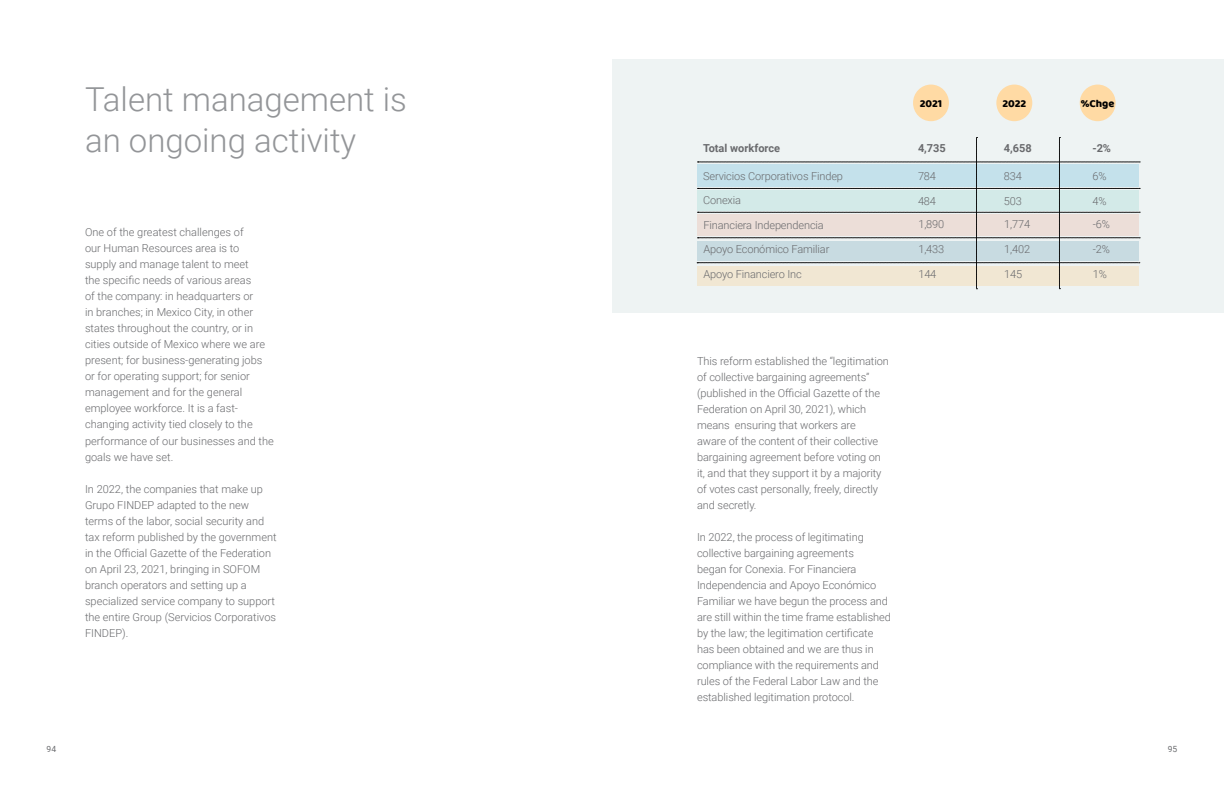
<style>
.page{position:relative;width:1224px;height:792px;background:#fff}
.page>*{position:absolute;margin:0;border:0;box-sizing:border-box;transform-origin:0 0}
.t1{font:300 33px/41px "Roboto";color:#939598}
.t2{font:300 11px/16px "Roboto";letter-spacing:-.005em;color:#696a6d}
.t3{font:700 11px "Roboto";color:#696a6d}
.t4{font:11px "Baloo";color:#000}
.t5{font:8.5px "Roboto";color:#6d6e71}
</style>
<div class="page">
<div style="left:612px;top:60px;width:612px;height:253px;background:#eef3f3"></div>
<div style="left:913px;top:85px;width:36px;height:36px;background:#ffdaa4;border-radius:50%"></div>
<div style="left:996px;top:85px;width:36px;height:36px;background:#ffdaa4;border-radius:50%"></div>
<div style="left:1080px;top:85px;width:36px;height:36px;background:#ffdaa4;border-radius:50%"></div>
<svg style="left:697px;top:137px;width:443px;height:153px"></svg>
<h1 class="t1" style="left:85px;top:78px;width:323px">Talent management is an ongoing activity</h1>
<p class="t2" style="left:85px;top:224px;width:190px">One of the greatest challenges of<br>our Human Resources area is to<br>supply and manage talent to meet<br>the specific needs of various areas<br>of the company: in headquarters or<br>in branches; in Mexico City, in other states throughout the country, or in cities outside of Mexico where we are present; for business-generating jobs or for operating support; for senior management and for the general employee workforce. It is a fast&shy;changing activity tied closely to the performance of our businesses and the goals we have set.</p>
<p class="t2" style="left:85px;top:480px;width:193px">In 2022, the companies that make up Grupo FINDEP adapted to the new terms of the labor, social security and tax reform published by the government in the Official Gazette of the Federation on April 23, 2021, bringing in SOFOM branch operators and setting up a specialized service company to support the entire Group (Servicios Corporativos FINDEP).</p>
<p class="t4" style="left:920px;top:96px;width:24px">2021</p>
<p class="t4" style="left:1002px;top:96px;width:25px">2022</p>
<p class="t4" style="left:1081px;top:96px;width:35px">%Chge</p>
<p class="t3" style="left:703px;top:141px;width:79px">Total workforce</p>
<p class="t3" style="left:918px;top:141px;width:29px">4,735</p>
<p class="t3" style="left:1004px;top:141px;width:29px">4,658</p>
<p class="t3" style="left:1092px;top:141px;width:20px">-2%</p>
<p class="t2" style="left:703px;top:167px;width:142px">Servicios Corporativos Findep</p>
<p class="t2" style="left:703px;top:217px;width:122px">Financiera Independencia</p>
<p class="t2" style="left:1092px;top:167px;width:16px">6%</p>
<p class="t2" style="left:918px;top:167px;width:20px">784</p>
<p class="t2" style="left:1004px;top:167px;width:20px">834</p>
<p class="t2" style="left:703px;top:192px;width:40px">Conexia</p>
<p class="t2" style="left:1092px;top:192px;width:16px">4%</p>
<p class="t2" style="left:918px;top:192px;width:20px">484</p>
<p class="t2" style="left:1004px;top:192px;width:20px">503</p>
<p class="t2" style="left:1093px;top:216px;width:19px">-6%</p>
<p class="t2" style="left:918px;top:216px;width:28px">1,890</p>
<p class="t2" style="left:1004px;top:216px;width:28px">1,774</p>
<p class="t2" style="left:703px;top:241px;width:128px">Apoyo Económico Familiar</p>
<p class="t2" style="left:703px;top:266px;width:100px">Apoyo Financiero Inc</p>
<p class="t2" style="left:918px;top:241px;width:28px">1,433</p>
<p class="t2" style="left:918px;top:266px;width:20px">144</p>
<p class="t2" style="left:697px;top:352px;width:193px">This reform established the “legitimation of collective bargaining agreements” (published in the Official Gazette of the Federation on April 30, 2021), which means ensuring that workers are<br>aware of the content of their collective bargaining agreement before voting on it, and that they support it by a majority of votes cast personally, freely, directly and secretly.</p>
<p class="t2" style="left:697px;top:528px;width:195px">In 2022, the process of legitimating collective bargaining agreements<br>began for Conexia. For Financiera Independencia and Apoyo Económico Familiar we have begun the process and are still within the time frame established by the law; the legitimation certificate has been obtained and we are thus in compliance with the requirements and rules of the Federal Labor Law and the established legitimation protocol.</p>
<p class="t2" style="left:1004px;top:241px;width:28px">1,402</p>
<p class="t2" style="left:1004px;top:266px;width:20px">145</p>
<p class="t2" style="left:1093px;top:241px;width:19px">-2%</p>
<p class="t2" style="left:1093px;top:266px;width:16px">1%</p>
<p class="t5" style="left:47px;top:743px;width:11px">94</p>
<p class="t5" style="left:1168px;top:743px;width:11px">95</p>
</div>
